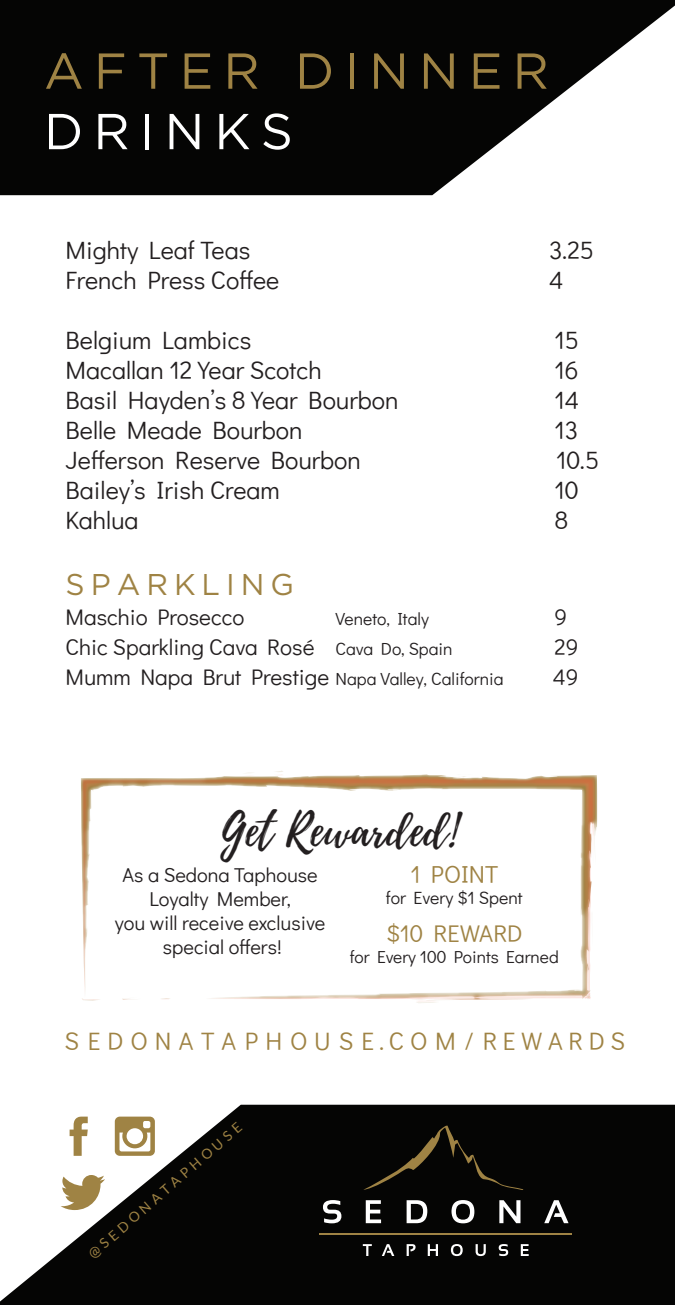
<style>
.page{position:relative;width:675px;height:1305px;background:#fff}
.page>*{position:absolute;margin:0;border:0;box-sizing:border-box;transform-origin:0 0}
.t1{font:50.5px "Gotham";letter-spacing:.2em;color:#9f8344}
.t2{font:50.5px "Gotham";letter-spacing:.2em;color:#fff}
.t3{font:45px "Playlist Script";color:#231f20}
.t4{font:30px "Gotham";letter-spacing:.2em;color:#9f8344}
.t5{font:25.25px "Didact Gothic";letter-spacing:.3em;color:#9f8344}
.t6{font:25px "Didact Gothic";color:#231f20}
.t7{font:24.5px "Didact Gothic";color:#9f8344}
.t8{font:24px "Didact Gothic";color:#9f8344}
.t9{font:22.5px "Didact Gothic";color:#231f20}
.t10{font:20px/24px "Didact Gothic";color:#231f20;text-align:center}
.t11{font:17.75px "Didact Gothic";color:#231f20}
.t12{font:17.5px "Didact Gothic";color:#231f20}
.t13{font:17.25px "Didact Gothic";color:#231f20}
.t14{font:13.75px "Lato";color:#9f8344}
.s1{font-size:17.5px}
.s2{font-size:22.5px}
</style>
<div class="page">
<svg style="left:0;top:0;width:675px;height:195px;fill:#050504"></svg>
<svg style="left:0;top:1105px;width:675px;height:200px;fill:#050504"></svg>
<svg style="left:81px;top:774px;width:516px;height:88px"></svg>
<svg style="left:82px;top:998px;width:14px;height:3px"></svg>
<svg style="left:83px;top:779px;width:510px;height:221px"></svg>
<svg style="left:410px;top:999px;width:30px;height:4px"></svg>
<svg style="left:591px;top:911px;width:2px;height:41px"></svg>
<svg style="left:456px;top:774px;width:18px;height:7px"></svg>
<svg style="left:269px;top:771px;width:20px;height:8px"></svg>
<svg style="left:242px;top:772px;width:13px;height:8px"></svg>
<hr style="left:319px;top:1233px;width:253px;height:1px;background:#9f8344">
<svg style="left:363px;top:1125px;width:161px;height:65px;background:#100e08"></svg>
<svg style="left:323px;top:1200px;width:18px;height:23px"></svg>
<svg style="left:366px;top:1200px;width:15px;height:23px"></svg>
<svg style="left:407px;top:1200px;width:20px;height:23px"></svg>
<svg style="left:452px;top:1200px;width:22px;height:23px"></svg>
<svg style="left:499px;top:1200px;width:21px;height:23px"></svg>
<svg style="left:544px;top:1200px;width:25px;height:23px"></svg>
<svg style="left:363px;top:1244px;width:9px;height:12px"></svg>
<svg style="left:382px;top:1244px;width:12px;height:12px"></svg>
<svg style="left:407px;top:1244px;width:9px;height:12px"></svg>
<svg style="left:428px;top:1244px;width:10px;height:12px"></svg>
<svg style="left:451px;top:1244px;width:12px;height:12px"></svg>
<svg style="left:476px;top:1244px;width:10px;height:12px"></svg>
<svg style="left:499px;top:1244px;width:9px;height:12px"></svg>
<svg style="left:521px;top:1244px;width:8px;height:12px"></svg>
<svg style="left:70px;top:1116px;width:18px;height:40px"></svg>
<svg style="left:61px;top:1175px;width:44px;height:35px"></svg>
<svg style="left:115px;top:1117px;width:40px;height:39px"></svg>
<h1 class="t1" style="left:44px;top:39px;width:506px">AFTER DINNER</h1>
<h1 class="t2" style="left:44px;top:99px;width:250px">DRINKS</h1>
<p class="t6" style="left:66px;top:231px;width:186px">Mighty Leaf Teas</p>
<p class="t6" style="left:549px;top:231px;width:46px">3.25</p>
<p class="t6" style="left:66px;top:261px;width:215px">French Press Coffee</p>
<p class="t6" style="left:549px;top:261px;width:16px">4</p>
<p class="t6" style="left:66px;top:321px;width:187px">Belgium Lambics</p>
<p class="t6" style="left:555px;top:321px;width:26px">15</p>
<p class="t6" style="left:66px;top:351px;width:258px">Macallan 12 Year Scotch</p>
<p class="t6" style="left:555px;top:351px;width:26px">16</p>
<p class="t6" style="left:66px;top:381px;width:334px">Basil Hayden’s 8 Year Bourbon</p>
<p class="t6" style="left:555px;top:381px;width:26px">14</p>
<p class="t6" style="left:66px;top:411px;width:239px">Belle Meade Bourbon</p>
<p class="t6" style="left:555px;top:411px;width:25px">13</p>
<p class="t6" style="left:66px;top:441px;width:297px">Jefferson Reserve Bourbon</p>
<p class="t6" style="left:556px;top:441px;width:44px">10.5</p>
<p class="t6" style="left:66px;top:471px;width:216px">Bailey’s Irish Cream</p>
<p class="t6" style="left:555px;top:471px;width:26px">10</p>
<p class="t6" style="left:66px;top:501px;width:75px">Kahlua</p>
<p class="t6" style="left:555px;top:501px;width:15px">8</p>
<p class="t4" style="left:66px;top:565px;width:230px">SPARKLING</p>
<p class="t9" style="left:66px;top:599px;width:180px">Maschio Prosecco</p>
<p class="t12" style="left:336px;top:605px;width:95px">Veneto, Italy</p>
<p class="t9" style="left:555px;top:599px;width:14px">9</p>
<p class="t9" style="left:66px;top:629px;width:389px">Chic Sparkling Cava Rosé <span class="s1">Cava Do, Spain</span></p>
<p class="t9" style="left:555px;top:629px;width:25px">29</p>
<p class="t12" style="left:66px;top:665px;width:440px"><span class="s2">Mumm Napa Brut Prestige</span> Napa Valley, California</p>
<p class="t9" style="left:553px;top:659px;width:27px">49</p>
<h2 class="t3" style="left:220px;top:798px;width:239px">Get Rewarded!</h2>
<p class="t10" style="left:115px;top:861px;width:212px">As a Sedona Taphouse<br>Loyalty Member,<br>you will receive exclusive special offers!</p>
<p class="t7" style="left:410px;top:855px;width:89px">1 POINT</p>
<p class="t11" style="left:386px;top:884px;width:138px">for Every $1 Spent</p>
<p class="t8" style="left:386px;top:915px;width:138px">$10 REWARD</p>
<p class="t13" style="left:350px;top:944px;width:210px">for Every 100 Points Earned</p>
<p class="t5" style="left:65px;top:1022px;width:562px">SEDONATAPHOUSE.COM/ R E W A R D S</p>
<p class="t14" style="left:85px;top:1250px;width:200px;rotate:-41deg">@SEDONATAPHOUSE</p>
</div>
